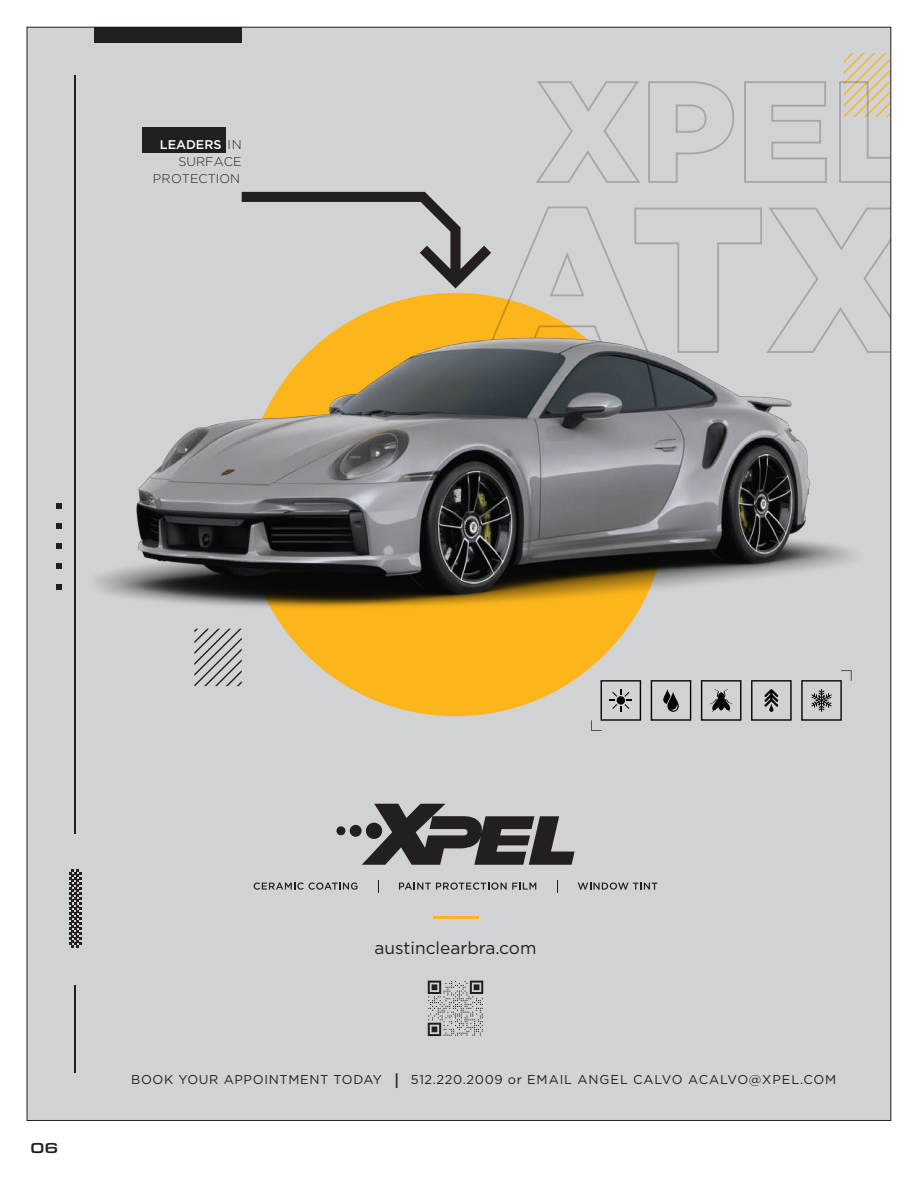
<style>
.page{position:relative;width:918px;height:1188px;background:#fff}
.page>*{position:absolute;margin:0;border:0;box-sizing:border-box;transform-origin:0 0}
.t1{font:17.25px "Gotham Pro";color:#231f20}
.t2{font:500 15px "Eurostile Ext";color:#231f20}
.t3{font:12.75px "Gotham Pro";letter-spacing:.05em;color:#231f20}
.t4{font:300 12.6px/16.8px "Gotham Pro";color:#231f20;text-align:right}
.s1{font-weight:500;color:#fff}
.s2{font-weight:500;font-size:16.05px}
</style>
<div class="page">
<div style="left:27px;top:27px;width:864px;height:1093px;background:#d1d2d4"></div>
<div style="left:244px;top:293px;width:423px;height:423px;background:#fcb61c;border-radius:50%"></div>
<svg style="left:336px;top:804px;width:239px;height:61px"></svg>
<svg style="left:254px;top:882px;width:104px;height:8px"></svg>
<svg style="left:399px;top:882px;width:137px;height:8px"></svg>
<svg style="left:578px;top:882px;width:79px;height:8px"></svg>
<svg style="left:378px;top:880px;width:1px;height:12px"></svg>
<svg style="left:557px;top:880px;width:1px;height:12px"></svg>
<hr style="left:433px;top:917px;width:45px;height:2px;background:#fcb61c">
<svg style="left:194px;top:629px;width:48px;height:57px"></svg>
<div style="left:142px;top:127px;width:84px;height:26px;background:#231f20"></div>
<svg style="left:242px;top:192px;width:242px;height:96px"></svg>
<hr style="left:75px;top:75px;width:1px;height:759px;background:#231f20">
<svg style="left:69px;top:869px;width:13px;height:79px"></svg>
<hr style="left:75px;top:985px;width:1px;height:88px;background:#231f20">
<div style="left:94px;top:27px;width:148px;height:16px;background:#231f20"></div>
<svg style="left:751px;top:680px;width:41px;height:41px"></svg>
<svg style="left:701px;top:680px;width:40px;height:41px"></svg>
<svg style="left:801px;top:670px;width:51px;height:51px"></svg>
<svg style="left:651px;top:680px;width:40px;height:41px"></svg>
<svg style="left:591px;top:680px;width:50px;height:51px"></svg>
<svg style="left:428px;top:981px;width:55px;height:55px"></svg>
<svg style="left:536px;top:53px;width:353px;height:130px"></svg>
<svg style="left:484px;top:206px;width:405px;height:110px"></svg>
<img style="left:56px;top:316px;width:833px;height:306px">
<p class="t4" style="left:153px;top:137px;width:90px"><span class="s1">LEADERS</span> IN<br>SURFACE<br>PROTECTION</p>
<p class="t2" style="left:30px;top:1137px;width:29px">06</p>
<h1 class="t1" style="left:375px;top:939px;width:163px">austinclearbra.com</h1>
<p class="t3" style="left:131px;top:1073px;width:707px">BOOK YOUR APPOINTMENT TODAY <span class="s2">|</span> 512.220.2009 or EMAIL ANGEL CALVO ACALVO@XPEL.COM</p>
</div>
